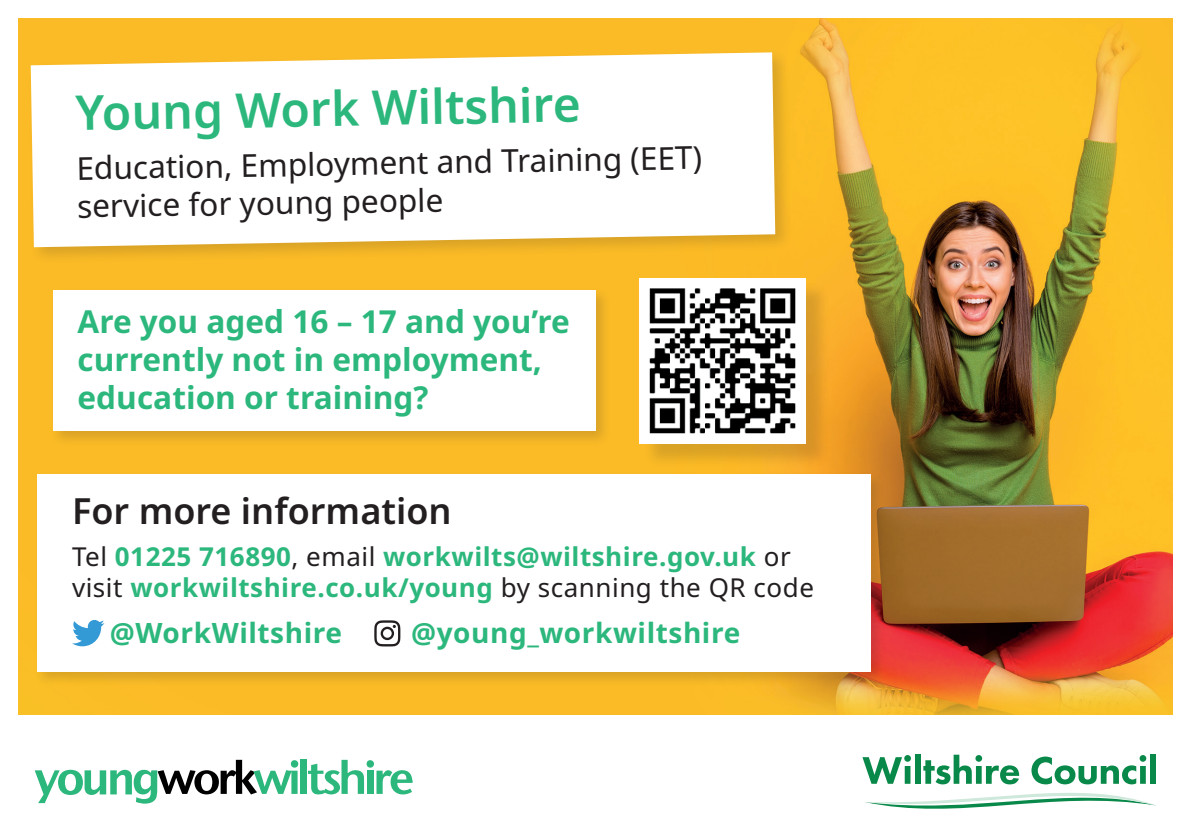
<style>
.page{position:relative;width:1191px;height:840px;background:#fff}
.page>*{position:absolute;margin:0;border:0;box-sizing:border-box;transform-origin:0 0}
.t1{font:600 48px "Noto Sans";color:#2cb77d}
.t2{font:600 36px "Noto Sans";color:#231f20}
.t3{font:700 31.6px/37.8px "Noto Sans";color:#2cb77d}
.t4{font:31.6px/37.8px "Noto Sans";color:#231f20}
.t5{font:700 28px "Noto Sans";letter-spacing:.02em;color:#2cb77d}
.t6{font:700 26px/31.2px "Noto Sans";letter-spacing:.02em;color:#2cb77d}
.s1{font-weight:400;color:#231f20}
</style>
<div class="page">
<img style="left:18px;top:18px;width:1155px;height:696px">
<div style="left:50px;top:287px;width:561px;height:160px;background:#231f20;opacity:.16"></div>
<div style="left:53px;top:290px;width:542px;height:141px;background:#fff"></div>
<div style="left:27px;top:48px;width:766px;height:216px;background:#231f20;opacity:.16"></div>
<svg style="left:31px;top:52px;width:744px;height:195px"></svg>
<svg style="left:862px;top:754px;width:294px;height:55px"></svg>
<svg style="left:308px;top:759px;width:56px;height:35px"></svg>
<div style="left:301px;top:759px;width:6px;height:34px;background:#2cb77d"></div>
<div style="left:367px;top:770px;width:6px;height:23px;background:#2cb77d"></div>
<svg style="left:366px;top:759px;width:8px;height:8px"></svg>
<svg style="left:376px;top:770px;width:37px;height:24px"></svg>
<svg style="left:35px;top:759px;width:262px;height:44px"></svg>
<div style="left:643px;top:281px;width:187px;height:187px;background:#231f20;opacity:.16"></div>
<img style="left:640px;top:278px;width:165px;height:165px">
<div style="left:34px;top:470px;width:852px;height:217px;background:#231f20;opacity:.16"></div>
<div style="left:37px;top:474px;width:833px;height:197px;background:#fff"></div>
<svg style="left:72px;top:620px;width:32px;height:26px"></svg>
<svg style="left:374px;top:620px;width:26px;height:26px"></svg>
<h1 class="t1" style="left:75px;top:79px;width:507px;rotate:-1deg">Young Work Wiltshire</h1>
<p class="t4" style="left:76px;top:150px;width:627px;rotate:-1deg">Education, Employment and Training (EET) service for young people</p>
<p class="t3" style="left:78px;top:303px;width:494px">Are you aged 16 – 17 and you’re currently not in employment, education or training?</p>
<h2 class="t2" style="left:72px;top:485px;width:381px">For more information</h2>
<p class="t6" style="left:72px;top:541px;width:743px"><span class="s1">Tel</span> 01225 716890<span class="s1">, email</span> workwilts@wiltshire.gov.uk <span class="s1">or visit</span> workwiltshire.co.uk/young <span class="s1">by scanning the QR code</span></p>
<p class="t5" style="left:110px;top:612px;width:234px">@WorkWiltshire</p>
<p class="t5" style="left:411px;top:612px;width:331px">@young_workwiltshire</p>
</div>
